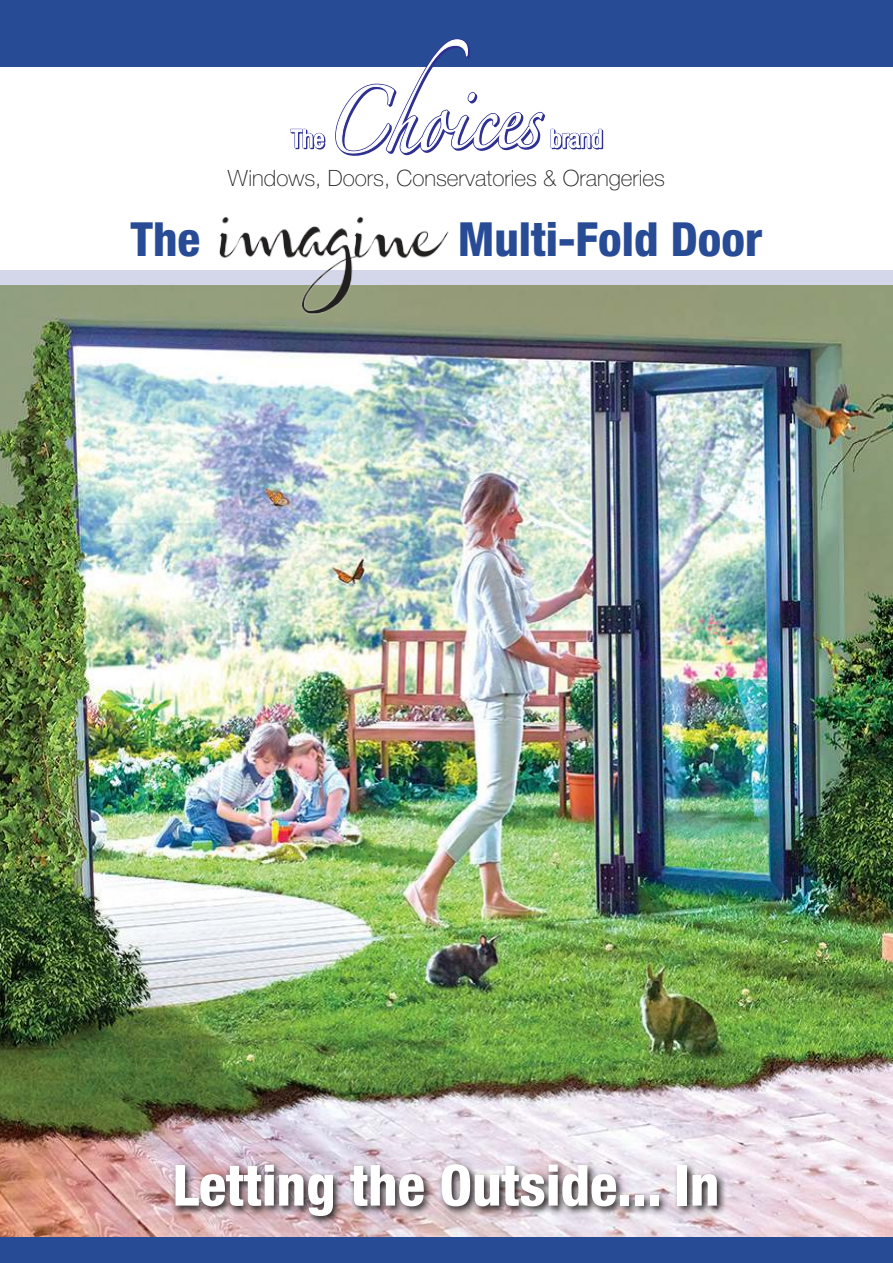
<style>
.page{position:relative;width:893px;height:1263px;background:#fff}
.page>*{position:absolute;margin:0;border:0;box-sizing:border-box;transform-origin:0 0}
.t1{font:800 condensed 56.7px "Helvetica Neue";color:#fff}
.t2{font:800 condensed 47.1px "Helvetica Neue";color:#284b96}
.t3{font:100 22.5px "Helvetica Neue East A";color:#221f1f}
</style>
<div class="page">
<img style="left:0;top:286px;width:893px;height:952px">
<svg style="left:171px;top:1160px;width:556px;height:66px;background:#a99ba1"></svg>
<img style="left:213px;top:217px;width:242px;height:102px">
<div style="left:0;top:1238px;width:892px;height:25px;background:#284b96"></div>
<div style="left:0;top:0;width:893px;height:66px;background:#284b96"></div>
<svg style="left:290px;top:128px;width:36px;height:22px"></svg>
<svg style="left:334px;top:38px;width:270px;height:118px"></svg>
<p class="t3" style="left:228px;top:170px;width:438px">Windows, Doors, Conservatories &amp; Orangeries</p>
<h2 class="t2" style="left:131px;top:222px;width:71px">The</h2>
<h2 class="t2" style="left:458px;top:222px;width:306px">Multi-Fold Door</h2>
<h1 class="t1" style="left:173px;top:1164px;width:548px">Letting the Outside... In</h1>
</div>
